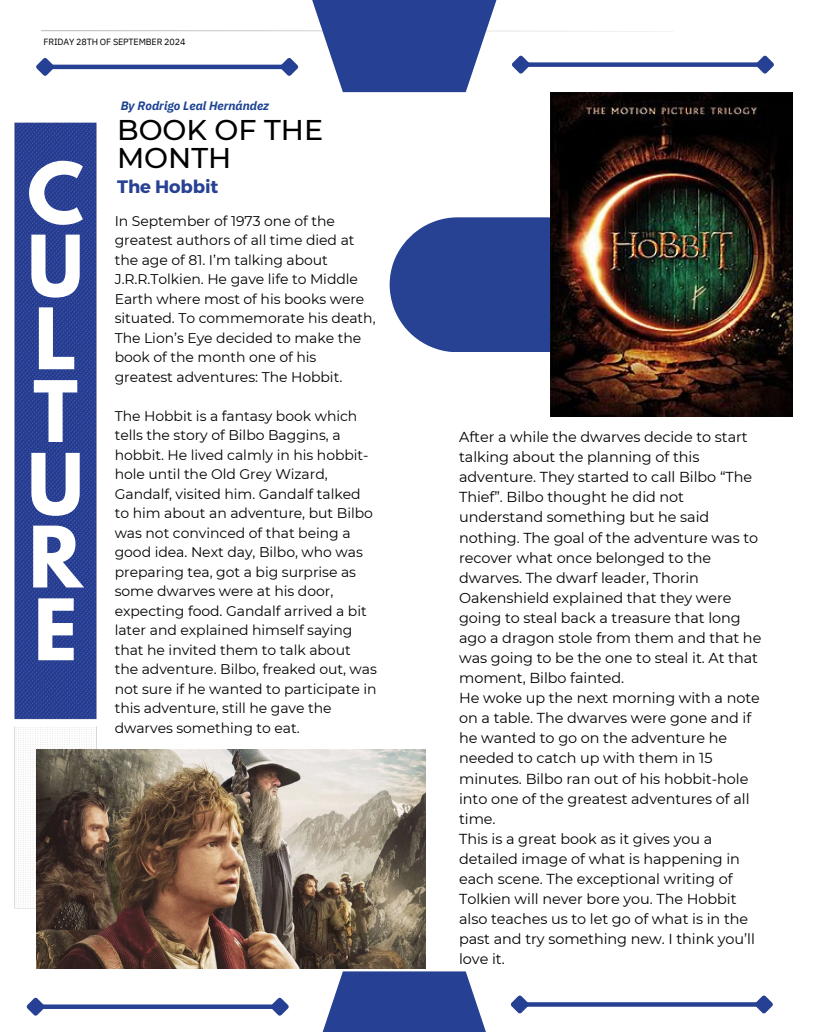
<style>
.page{position:relative;width:819px;height:1032px;background:#fff}
.page>*{position:absolute;margin:0;border:0;box-sizing:border-box;transform-origin:0 0}
.t1{font:700 75px/72.8px "League Spartan";color:#fff;text-align:justify}
.t2{font:500 28.5px/28.5px "Montserrat";color:#000}
.t3{font:700 18px "Montserrat";letter-spacing:-.005em;color:#274193}
.t4{font:14.4px/20.1px "Montserrat";letter-spacing:-.005em;color:#000}
.t5{font:14px/19.5px "Montserrat";letter-spacing:-.005em;color:#000}
.t6{font:italic 700 12.1px "IBM Plex Sans";color:#1c4293}
.t7{font:9px "IBM Plex Sans";letter-spacing:-.015em;color:#000}
</style>
<div class="page">
<hr style="left:41px;top:31px;width:737px;height:1px;background:#000">
<svg style="left:281px;top:0;width:246px;height:92px;fill:#264093"></svg>
<div style="left:526px;top:62px;width:233px;height:5px;background:#264093"></div>
<svg style="left:508px;top:52px;width:26px;height:26px"></svg>
<svg style="left:744px;top:31px;width:34px;height:43px"></svg>
<hr style="left:51px;top:65px;width:233px;height:4px;background:#264093">
<svg style="left:36px;top:58px;width:22px;height:18px"></svg>
<svg style="left:276px;top:54px;width:26px;height:26px"></svg>
<svg style="left:322px;top:971px;width:164px;height:61px;background:#4259a1"></svg>
<div style="left:525px;top:1002px;width:233px;height:5px;background:#264093"></div>
<svg style="left:510px;top:995px;width:23px;height:19px"></svg>
<svg style="left:751px;top:995px;width:22px;height:19px"></svg>
<div style="left:41px;top:1004px;width:233px;height:5px;background:#264093"></div>
<svg style="left:26px;top:997px;width:23px;height:19px"></svg>
<svg style="left:267px;top:997px;width:22px;height:19px"></svg>
<img style="left:14px;top:122px;width:83px;height:787px">
<svg style="left:390px;top:217px;width:161px;height:135px;background:#3a519b"></svg>
<img style="left:551px;top:92px;width:241px;height:324px">
<img style="left:36px;top:749px;width:390px;height:219px">
<h2 class="t7" style="left:44px;top:36px;width:143px">FRIDAY 28TH OF SEPTEMBER 2024</h2>
<p class="t1" style="left:27px;top:167px;width:58px">C U L T U R E</p>
<h3 class="t6" style="left:121px;top:97px;width:150px">By Rodrigo Leal Hernández</h3>
<h1 class="t2" style="left:117px;top:115px;width:207px">BOOK OF THE<br>MONTH</h1>
<h4 class="t3" style="left:117px;top:175px;width:103px">The Hobbit</h4>
<h4 class="t5" style="left:115px;top:211px;width:262px">In September of 1973 one of the greatest authors of all time died at the age of 81. I’m talking about<br>J.R.R.Tolkien. He gave life to Middle<br>Earth where most of his books were situated. To commemorate his death,<br>The Lion’s Eye decided to make the book of the month one of his greatest adventures: The Hobbit.</h4>
<h4 class="t5" style="left:115px;top:406px;width:264px">The Hobbit is a fantasy book which tells the story of Bilbo Baggins, a hobbit. He lived calmly in his hobbit&shy;hole until the Old Grey Wizard, Gandalf, visited him. Gandalf talked to him about an adventure, but Bilbo was not convinced of that being a good idea. Next day, Bilbo, who was preparing tea, got a big surprise as some dwarves were at his door, expecting food. Gandalf arrived a bit later and explained himself saying that he invited them to talk about the adventure. Bilbo, freaked out, was not sure if he wanted to participate in this adventure, still he gave the dwarves something to eat.</h4>
<p class="t4" style="left:459px;top:427px;width:304px">After a while the dwarves decide to start talking about the planning of this adventure. They started to call Bilbo “The Thief”. Bilbo thought he did not understand something but he said nothing. The goal of the adventure was to recover what once belonged to the dwarves. The dwarf leader, Thorin Oakenshield explained that they were going to steal back a treasure that long ago a dragon stole from them and that he was going to be the one to steal it. At that moment, Bilbo fainted.<br>He woke up the next morning with a note on a table. The dwarves were gone and if he wanted to go on the adventure he needed to catch up with them in 15 minutes. Bilbo ran out of his hobbit-hole into one of the greatest adventures of all time.<br>This is a great book as it gives you a detailed image of what is happening in each scene. The exceptional writing of Tolkien will never bore you. The Hobbit also teaches us to let go of what is in the past and try something new. I think you’ll love it.</p>
</div>
